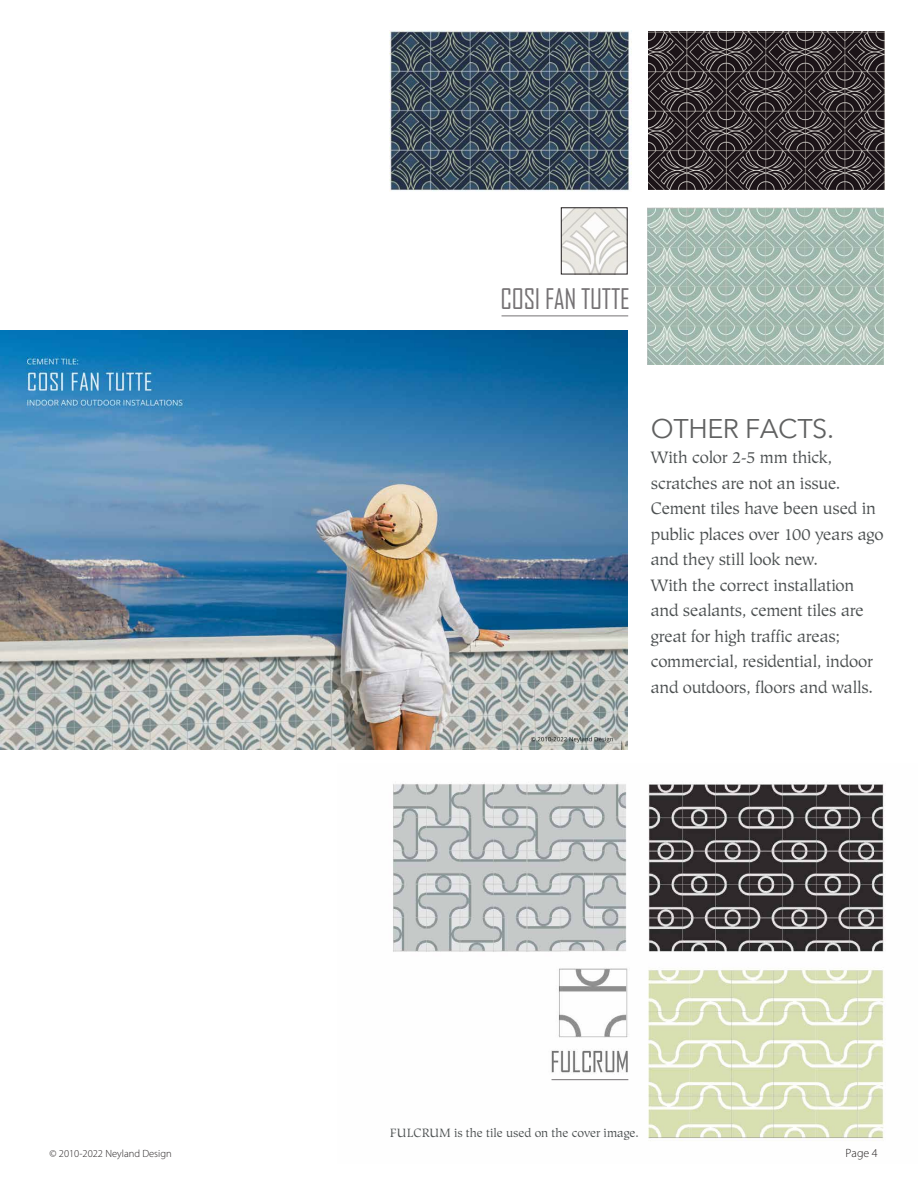
<style>
.page{position:relative;width:918px;height:1188px;background:#fff}
.page>*{position:absolute;margin:0;border:0;box-sizing:border-box;transform-origin:0 0}
.t1{font:27.15px "Agency FB";letter-spacing:-.01em;color:#757274}
.t2{font:27px "Avenir Next";letter-spacing:-.015em;color:#606161}
.t3{font:16.5px/25.5px "Hiroshige";letter-spacing:-.01em;color:#4c5051}
.t4{font:12px "Hiroshige";color:#4c5051}
.t5{font:300 12px "Myriad Pro";color:#231f20}
.t6{font:300 10.5px "Myriad Pro";color:#231f20}
</style>
<div class="page">
<img style="left:393px;top:783px;width:492px;height:358px">
<img style="left:0;top:330px;width:628px;height:419px">
<hr style="left:502px;top:316px;width:126px;height:1px;background:#757274">
<hr style="left:552px;top:1079px;width:76px;height:1px;background:#757274">
<img style="left:563px;top:210px;width:62px;height:62px">
<img style="left:390px;top:30px;width:241px;height:161px">
<img style="left:648px;top:31px;width:236px;height:158px">
<img style="left:648px;top:207px;width:235px;height:157px">
<h1 class="t1" style="left:501px;top:282px;width:131px">COSI FAN TUTTE</h1>
<h2 class="t2" style="left:651px;top:406px;width:185px">OTHER FACTS.</h2>
<p class="t3" style="left:651px;top:445px;width:234px">With color 2-5 mm thick, scratches are not an issue.<br>Cement tiles have been used in public places over 100 years ago and they still look new.<br>With the correct installation and sealants, cement tiles are great for high traffic areas; commercial, residential, indoor and outdoors, floors and walls.</p>
<p class="t4" style="left:390px;top:1126px;width:250px">FULCRUM is the tile used on the cover image.</p>
<p class="t6" style="left:50px;top:1148px;width:124px">© 2010-2022 Neyland Design</p>
<p class="t5" style="left:846px;top:1145px;width:34px">Page 4</p>
</div>
